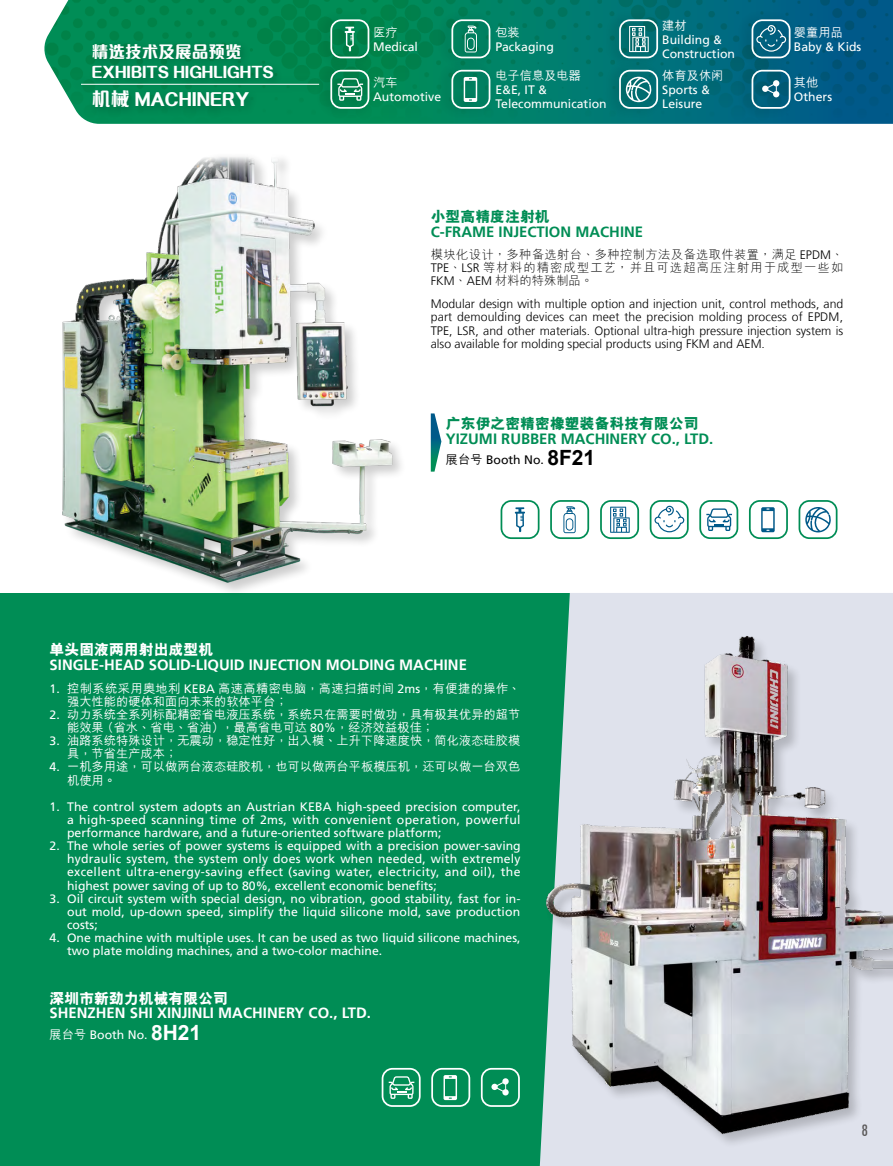
<style>
.page{position:relative;width:893px;height:1166px;background:#fff}
.page>*{position:absolute;margin:0;border:0;box-sizing:border-box;transform-origin:0 0}
.t1{font:800 18.9px "M Elle HKS";color:#fff}
.t2{font:800 16.62px/19.9px "M Elle HKS";color:#fff}
.t3{font:500 condensed 15.75px "Futura BT";color:#595757}
.t4{font:700 14.88px "Frutiger LT";color:#fff}
.t5{font:700 14.88px "Frutiger LT";color:#008d55}
.t6{font:800 14.88px "M Hei HKS";color:#008d55}
.t7{font:800 14.88px "M Hei HKS";color:#fff}
.t8{font:12.25px/13.1px "Frutiger LT";color:#fff}
.t9{font:300 12.25px/13.1px "Frutiger LT";color:#000;text-align:justify}
.t10{font:500 12.25px/13.1px "M Hei HKS";color:#fff}
.t11{font:300 12.25px/13.1px "M Hei HKS";letter-spacing:.095em;color:#000;text-align:justify}
.t12{font:500 12.25px/13.1px "M Hei HKS";letter-spacing:.03em;color:#fff}
.t13{font:12.25px "Frutiger LT";color:#000}
.s1{font-family:"Frutiger LT"}
.s2{font-family:"M Hei HKS";font-weight:500}
.s3{font-family:"Arial";font-weight:700;font-size:21px}
.s4{font-family:"Frutiger LT";font-weight:400}
</style>
<div class="page">
<div style="left:0;top:593px;width:893px;height:573px;background:#008d55"></div>
<div style="left:61px;top:152px;width:346px;height:445px;background:#000;opacity:.2"></div>
<img style="left:61px;top:155px;width:336px;height:438px">
<svg style="left:431px;top:413px;width:10px;height:59px"></svg>
<svg style="left:515px;top:507px;width:10px;height:25px"></svg>
<div style="left:501px;top:500px;width:38px;height:39px;border:2px solid #008d55;border-radius:10px"></div>
<svg style="left:563px;top:506px;width:13px;height:27px"></svg>
<div style="left:550px;top:500px;width:39px;height:39px;border:2px solid #008d55;border-radius:10px"></div>
<svg style="left:610px;top:507px;width:20px;height:26px"></svg>
<div style="left:600px;top:500px;width:39px;height:39px;border:2px solid #008d55;border-radius:10px"></div>
<svg style="left:654px;top:506px;width:30px;height:26px"></svg>
<div style="left:650px;top:500px;width:39px;height:39px;border:2px solid #008d55;border-radius:10px"></div>
<svg style="left:706px;top:508px;width:26px;height:23px"></svg>
<div style="left:699px;top:500px;width:39px;height:39px;border:2px solid #008d55;border-radius:10px"></div>
<svg style="left:761px;top:507px;width:14px;height:25px"></svg>
<div style="left:749px;top:500px;width:39px;height:39px;border:2px solid #008d55;border-radius:10px"></div>
<svg style="left:805px;top:507px;width:26px;height:25px"></svg>
<div style="left:798px;top:500px;width:39px;height:39px;border:2px solid #008d55;border-radius:10px"></div>
<div style="left:540px;top:593px;width:353px;height:573px;background:#dfe2ec"></div>
<img style="left:381px;top:600px;width:512px;height:543px">
<svg style="left:44px;top:0;width:849px;height:124px;background:#087c6f"></svg>
<div style="left:315px;top:10px;width:59px;height:59px;background:#00824c"></div>
<svg style="left:345px;top:27px;width:10px;height:24px"></svg>
<div style="left:330px;top:19px;width:39px;height:39px;border:2px solid #fff;border-radius:10px"></div>
<div style="left:436px;top:10px;width:59px;height:59px;background:#000;opacity:.3"></div>
<svg style="left:465px;top:26px;width:12px;height:26px"></svg>
<div style="left:451px;top:19px;width:39px;height:39px;border:2px solid #fff;border-radius:10px"></div>
<div style="left:604px;top:10px;width:59px;height:59px;background:#000;opacity:.3"></div>
<svg style="left:629px;top:26px;width:20px;height:26px"></svg>
<div style="left:619px;top:19px;width:39px;height:39px;border:2px solid #fff;border-radius:10px"></div>
<div style="left:737px;top:10px;width:58px;height:59px;background:#000;opacity:.3"></div>
<svg style="left:756px;top:25px;width:30px;height:27px"></svg>
<div style="left:752px;top:19px;width:38px;height:39px;border:2px solid #fff;border-radius:10px"></div>
<div style="left:315px;top:60px;width:59px;height:59px;background:#00844f"></div>
<svg style="left:337px;top:78px;width:26px;height:23px"></svg>
<div style="left:330px;top:70px;width:39px;height:39px;border:2px solid #fff;border-radius:10px"></div>
<div style="left:436px;top:60px;width:59px;height:59px;background:#000;opacity:.3"></div>
<svg style="left:464px;top:77px;width:13px;height:25px"></svg>
<div style="left:451px;top:70px;width:39px;height:39px;border:2px solid #fff;border-radius:10px"></div>
<div style="left:604px;top:60px;width:59px;height:59px;background:#000;opacity:.3"></div>
<svg style="left:626px;top:77px;width:25px;height:25px"></svg>
<div style="left:619px;top:70px;width:39px;height:39px;border:2px solid #fff;border-radius:10px"></div>
<div style="left:737px;top:60px;width:58px;height:59px;background:#000;opacity:.3"></div>
<svg style="left:762px;top:80px;width:17px;height:17px"></svg>
<div style="left:752px;top:70px;width:38px;height:39px;border:2px solid #fff;border-radius:10px"></div>
<div style="left:88px;top:39px;width:195px;height:49px;background:#008450"></div>
<div style="left:88px;top:86px;width:172px;height:33px;background:#008450"></div>
<div style="left:68px;top:74px;width:254px;height:21px;background:#000;opacity:.3"></div>
<hr style="left:81px;top:84px;width:238px;height:1px;background:#fff">
<h2 class="t2" style="left:92px;top:40px;width:183px">精選技術及展品預覽<br>EXHIBITS HIGHLIGHTS</h2>
<h1 class="t1" style="left:92px;top:85px;width:159px">機械 MACHINERY</h1>
<p class="t10" style="left:373px;top:25px;width:26px">醫療</p>
<p class="t8" style="left:373px;top:40px;width:46px">Medical</p>
<p class="t10" style="left:373px;top:75px;width:26px">汽車</p>
<p class="t8" style="left:373px;top:90px;width:70px">Automotive</p>
<p class="t10" style="left:495px;top:25px;width:26px">包裝</p>
<p class="t8" style="left:495px;top:40px;width:60px">Packaging</p>
<p class="t10" style="left:495px;top:68px;width:87px">電子信息及電器</p>
<p class="t8" style="left:495px;top:83px;width:113px;line-height:14px">E&amp;E, IT &amp;<br>Telecommunication</p>
<p class="t10" style="left:662px;top:18px;width:26px">建材</p>
<p class="t8" style="left:662px;top:32px;width:74px;line-height:14px">Building &amp;<br>Construction</p>
<p class="t10" style="left:662px;top:68px;width:63px">體育及休閒</p>
<p class="t8" style="left:662px;top:83px;width:49px;line-height:14px">Sports &amp;<br>Leisure</p>
<p class="t10" style="left:794px;top:25px;width:50px">嬰童用品</p>
<p class="t8" style="left:794px;top:40px;width:69px">Baby &amp; Kids</p>
<p class="t10" style="left:794px;top:75px;width:26px">其他</p>
<p class="t8" style="left:794px;top:90px;width:40px">Others</p>
<p class="t6" style="left:431px;top:206px;width:120px">小型高精度注射機</p>
<p class="t5" style="left:431px;top:223px;width:214px">C-FRAME INJECTION MACHINE</p>
<p class="t11" style="left:431px;top:247px;width:414px">模块化设計，多種備選射台、多種控制方法及備選取件裝置，滿足 <span class="s1">EPDM</span>、<span class="s1">TPE</span>、<span class="s1">LSR</span> 等材料的精密成型工藝，並且可選超高壓注射用於成型一些如<span class="s1">FKM</span>、<span class="s1">AEM</span> 材料的特殊製品。</p>
<p class="t9" style="left:431px;top:298px;width:414px">Modular design with multiple option and injection unit, control methods, and part demoulding devices can meet the precision molding process of EPDM, TPE, LSR, and other materials. Optional ultra-high pressure injection system is also available for molding special products using FKM and AEM.</p>
<p class="t6" style="left:446px;top:413px;width:254px">廣東伊之密精密橡塑裝備科技有限公司</p>
<p class="t5" style="left:446px;top:430px;width:269px">YIZUMI RUBBER MACHINERY CO., LTD.</p>
<p class="t13" style="left:446px;top:452px;width:151px"><span class="s2">展台號</span> Booth No. <span class="s3">8F21</span></p>
<p class="t7" style="left:50px;top:640px;width:165px">單頭固液兩用射出成型機</p>
<p class="t4" style="left:50px;top:656px;width:419px">SINGLE-HEAD SOLID-LIQUID INJECTION MOLDING MACHINE</p>
<p class="t12" style="left:67px;top:681px;width:455px;text-indent:-18px"><span class="s4">1.</span> 控制系統採用奧地利 <span class="s4">KEBA</span> 高速高精密電腦，高速掃描時間 <span class="s4">2ms</span>，有便捷的操作、強大性能的硬體和面向未來的軟體平臺；</p>
<p class="t10" style="left:67px;top:707px;width:455px;text-indent:-18px"><span class="s4">2.</span> 動力系統全系列標配精密省電液壓系統，系統只在需要時做功，具有極其優異的超節能效果（省水、省電、省油），最高省電可達 <span class="s4">80</span>％，經濟效益極佳；</p>
<p class="t10" style="left:67px;top:733px;width:455px;text-indent:-18px"><span class="s4">3.</span> 油路系統特殊設計，無震動，穩定性好，出入模、上升下降速度快，簡化液態硅膠模具，節省生產成本；</p>
<p class="t10" style="left:67px;top:759px;width:455px;text-indent:-18px"><span class="s4">4.</span> 一機多用途，可以做兩台液態硅膠機，也可以做兩台平板模壓機，還可以做一台雙色機使用。</p>
<p class="t8" style="left:67px;top:800px;width:455px;text-align:justify;text-indent:-18px">1. The control system adopts an Austrian KEBA high-speed precision computer, a high-speed scanning time of 2ms, with convenient operation, powerful performance hardware, and a future-oriented software platform;</p>
<p class="t8" style="left:67px;top:839px;width:455px;text-align:justify;text-indent:-18px">2. The whole series of power systems is equipped with a precision power-saving hydraulic system, the system only does work when needed, with extremely excellent ultra-energy-saving effect (saving water, electricity, and oil), the highest power saving of up to 80%, excellent economic benefits;</p>
<p class="t8" style="left:67px;top:892px;width:455px;text-align:justify;text-indent:-18px">3. Oil circuit system with special design, no vibration, good stability, fast for in&shy;out mold, up-down speed, simplify the liquid silicone mold, save production costs;</p>
<p class="t8" style="left:67px;top:931px;width:455px;text-indent:-18px">4. One machine with multiple uses. It can be used as two liquid silicone machines, two plate molding machines, and a two-color machine.</p>
<p class="t7" style="left:50px;top:988px;width:180px">深圳市新勁力機械有限公司</p>
<p class="t4" style="left:50px;top:1004px;width:323px">SHENZHEN SHI XINJINLI MACHINERY CO., LTD.</p>
<p class="t8" style="left:50px;top:1028px;width:153px"><span class="s2">展台號</span> Booth No. <span class="s3">8H21</span></p>
<p class="t3" style="left:862px;top:1120px;width:8px">8</p>
</div>
